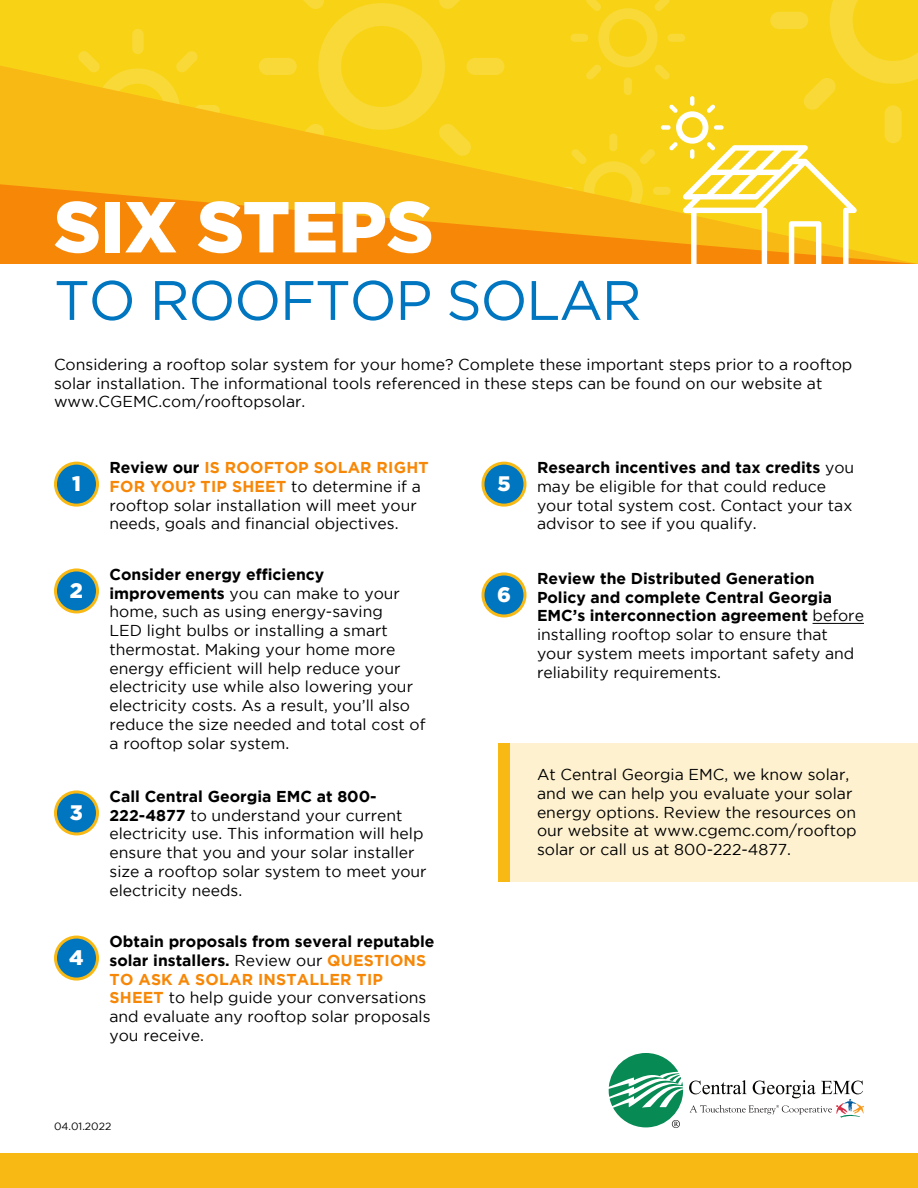
<style>
.page{position:relative;width:918px;height:1188px;background:#fff}
.page>*{position:absolute;margin:0;border:0;box-sizing:border-box;transform-origin:0 0}
.t1{font:900 72px "Gotham";color:#fff}
.t2{font:55.5px "Gotham";letter-spacing:-.025em;color:#0076c0}
.t3{font:900 21px "Gotham";color:#fff}
.Body_Copy{font:15.75px/18.8px "Gotham";color:#000}
._3_Body_Gotham_Book{font:10.5px "Gotham";color:#000}
.s1{font-weight:700}
.s2{font-weight:700;color:#f78707}
</style>
<div class="page">
<div style="left:0;top:1154px;width:918px;height:34px;background:#f8b915"></div>
<div style="left:510px;top:744px;width:408px;height:138px;background:#fef1d0"></div>
<div style="left:0;top:0;width:918px;height:264px;background:#f8d315"></div>
<div style="left:132px;top:29px;width:12px;height:25px;background:#f9d937;border-radius:6px"></div>
<svg style="left:78px;top:51px;width:120px;height:15px"></svg>
<svg style="left:259px;top:0;width:245px;height:66px"></svg>
<svg style="left:0;top:66px;width:546px;height:118px;fill:#f8b915"></svg>
<svg style="left:0;top:184px;width:571px;height:80px;background:#f7960b"></svg>
<svg style="left:571px;top:0;width:347px;height:264px"></svg>
<div style="left:56px;top:463px;width:42px;height:42px;background:#0076c0;border-radius:50%"></div>
<div style="left:54px;top:462px;width:45px;height:45px;border:3px solid #f8b915;border-radius:50%"></div>
<div style="left:56px;top:792px;width:42px;height:42px;background:#0076c0;border-radius:50%"></div>
<div style="left:54px;top:790px;width:45px;height:45px;border:3px solid #f8b915;border-radius:50%"></div>
<div style="left:56px;top:570px;width:42px;height:42px;background:#0076c0;border-radius:50%"></div>
<div style="left:54px;top:568px;width:45px;height:45px;border:3px solid #f8b915;border-radius:50%"></div>
<div style="left:56px;top:937px;width:42px;height:42px;background:#0076c0;border-radius:50%"></div>
<div style="left:54px;top:936px;width:45px;height:45px;border:3px solid #f8b915;border-radius:50%"></div>
<div style="left:483px;top:463px;width:42px;height:42px;background:#0076c0;border-radius:50%"></div>
<div style="left:482px;top:462px;width:44px;height:45px;border:3px solid #f8b915;border-radius:50%"></div>
<div style="left:483px;top:574px;width:42px;height:42px;background:#0076c0;border-radius:50%"></div>
<div style="left:482px;top:572px;width:44px;height:45px;border:3px solid #f8b915;border-radius:50%"></div>
<div style="left:498px;top:744px;width:12px;height:138px;background:#f8b915"></div>
<svg style="left:689px;top:1080px;width:175px;height:38px"></svg>
<svg style="left:609px;top:1053px;width:74px;height:75px"></svg>
<hr style="left:813px;top:623px;width:51px;height:1px;background:#000">
<p class="t1" style="left:54px;top:185px;width:381px">SIX STEPS</p>
<p class="t2" style="left:54px;top:270px;width:589px">TO ROOFTOP SOLAR</p>
<p class="Body_Copy" style="left:54px;top:355px;width:800px">Considering a rooftop solar system for your home? Complete these important steps prior to a rooftop solar installation. The informational tools referenced in these steps can be found on our website at www.CGEMC.com/rooftopsolar.</p>
<p class="t3" style="left:72px;top:472px;width:10px">1</p>
<p class="t3" style="left:70px;top:578px;width:15px">2</p>
<p class="t3" style="left:70px;top:800px;width:15px">3</p>
<p class="t3" style="left:69px;top:946px;width:16px">4</p>
<p class="Body_Copy" style="left:110px;top:458px;width:321px"><span class="s1">Review our</span> <span class="s2">IS ROOFTOP SOLAR RIGHT FOR YOU? TIP SHEET</span> to determine if a rooftop solar installation will meet your needs, goals and financial objectives.</p>
<p class="Body_Copy" style="left:110px;top:565px;width:318px"><span class="s1">Consider energy efficiency improvements</span> you can make to your home, such as using energy-saving<br>LED light bulbs or installing a smart thermostat. Making your home more energy efficient will help reduce your electricity use while also lowering your electricity costs. As a result, you’ll also reduce the size needed and total cost of a rooftop solar system.</p>
<p class="Body_Copy" style="left:110px;top:787px;width:319px"><span class="s1">Call Central Georgia EMC at 800- 222-4877</span> to understand your current electricity use. This information will help ensure that you and your solar installer size a rooftop solar system to meet your electricity needs.</p>
<p class="Body_Copy" style="left:110px;top:932px;width:326px"><span class="s1">Obtain proposals from several reputable solar installers.</span> Review our <span class="s2">QUESTIONS TO ASK A SOLAR INSTALLER TIP SHEET</span> to help guide your conversations and evaluate any rooftop solar proposals you receive.</p>
<p class="_3_Body_Gotham_Book" style="left:54px;top:1120px;width:59px">04.01.2022</p>
<p class="t3" style="left:497px;top:472px;width:15px">5</p>
<p class="t3" style="left:497px;top:582px;width:15px">6</p>
<p class="Body_Copy" style="left:537px;top:458px;width:319px"><span class="s1">Research incentives and tax credits</span> you may be eligible for that could reduce your total system cost. Contact your tax advisor to see if you qualify.</p>
<p class="Body_Copy" style="left:537px;top:569px;width:329px"><span class="s1">Review the Distributed Generation Policy and complete Central Georgia EMC’s interconnection agreement</span> before installing rooftop solar to ensure that your system meets important safety and reliability requirements.</p>
<p class="Body_Copy" style="left:537px;top:765px;width:321px">At Central Georgia EMC, we know solar, and we can help you evaluate your solar energy options. Review the resources on our website at www.cgemc.com/rooftop solar or call us at 800-222-4877.</p>
</div>
